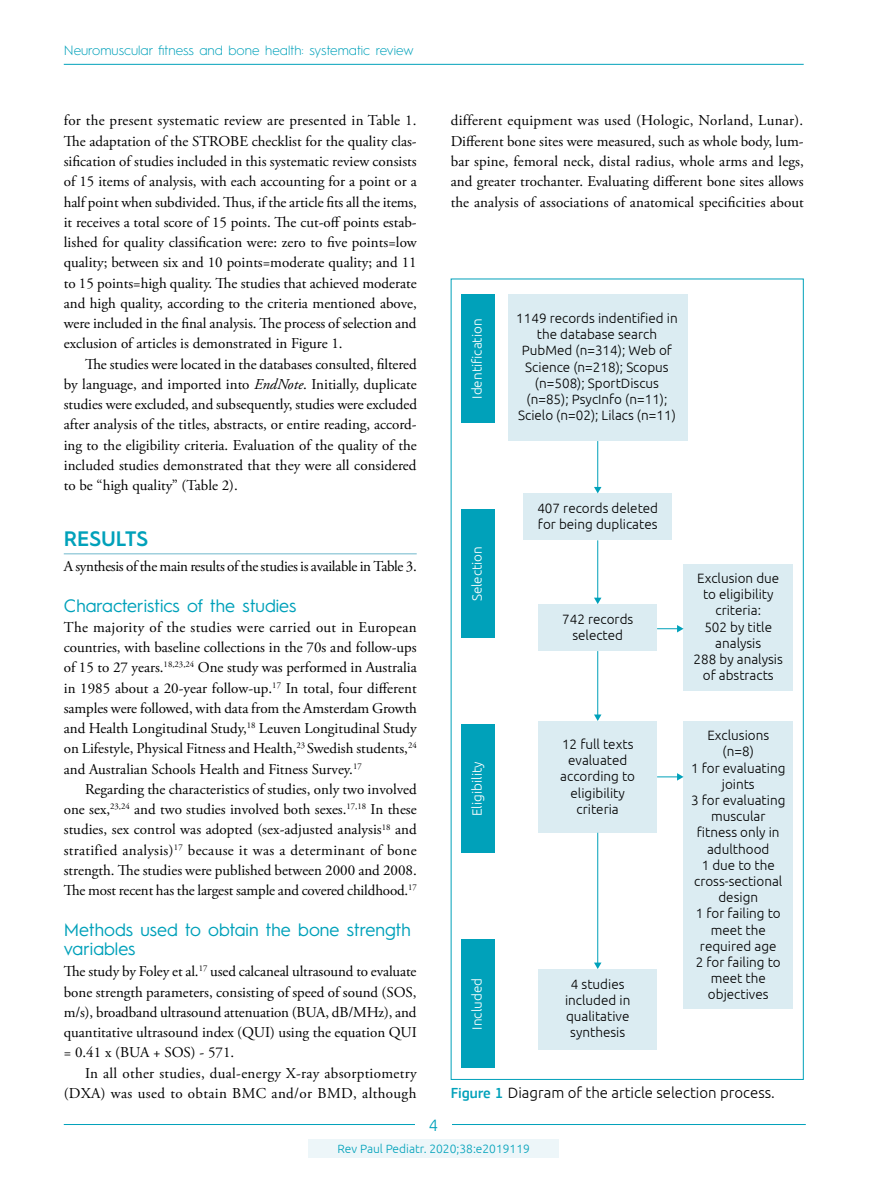
<style>
.page{position:relative;width:893px;height:1191px;background:#fff}
.page>*{position:absolute;margin:0;border:0;box-sizing:border-box;transform-origin:0 0}
.t1{font:600 21px "Hurme Geometric Sans 1";color:#00a1ba}
.t2{font:18px/19.5px "Hurme Geometric Sans 1";color:#00a1ba}
.t3{font:300 16.5px "Ubuntu";color:#00a1ba}
.t4{font:15px/20.2px "Adobe Garamond Pro";color:#000;text-align:justify}
.t5{font:15px/20.2px "Adobe Garamond Pro";letter-spacing:.02em;color:#000;text-align:right}
.t6{font:15px "Adobe Garamond Pro";letter-spacing:-.025em;color:#000}
.t7{font:300 15px "Ubuntu";color:#000}
.t8{font:300 13.5px/16.2px "Ubuntu";color:#000;text-align:center}
.t9{font:300 13.5px "Hurme Geometric Sans 1";color:#00a1ba}
.t10{font:300 13.5px "Ubuntu";color:#fff}
.t11{font:300 12px "Ubuntu";color:#00a1ba}
.s1{font-style:italic}
.s2{font-family:"PF Square Sans Pro";font-weight:500;color:#00a1ba}
</style>
<div class="page">
<hr style="left:64px;top:64px;width:740px;height:1px;background:#00a1ba">
<hr style="left:64px;top:1124px;width:742px;height:1px;background:#00a1ba">
<div style="left:415px;top:1111px;width:37px;height:25px;background:#fff"></div>
<div style="left:309px;top:1138px;width:250px;height:19px;background:#edf6f9"></div>
<hr style="left:64px;top:553px;width:353px;height:1px;background:#a0d0dd">
<div style="left:461px;top:294px;width:34px;height:129px;background:#00a1ba"></div>
<div style="left:461px;top:509px;width:34px;height:129px;background:#00a1ba"></div>
<div style="left:461px;top:724px;width:34px;height:129px;background:#00a1ba"></div>
<div style="left:461px;top:939px;width:34px;height:129px;background:#00a1ba"></div>
<div style="left:508px;top:294px;width:180px;height:147px;background:#dbecf2"></div>
<div style="left:523px;top:493px;width:149px;height:47px;background:#dbecf2"></div>
<div style="left:538px;top:604px;width:119px;height:47px;background:#dbecf2"></div>
<div style="left:538px;top:721px;width:119px;height:111px;background:#dbecf2"></div>
<div style="left:538px;top:969px;width:119px;height:80px;background:#dbecf2"></div>
<div style="left:683px;top:564px;width:110px;height:126px;background:#dbecf2"></div>
<div style="left:683px;top:721px;width:110px;height:287px;background:#dbecf2"></div>
<hr style="left:597px;top:441px;width:1px;height:47px;background:#00a1ba">
<svg style="left:594px;top:487px;width:7px;height:6px"></svg>
<hr style="left:597px;top:540px;width:1px;height:59px;background:#00a1ba">
<svg style="left:594px;top:597px;width:7px;height:7px"></svg>
<hr style="left:597px;top:651px;width:1px;height:64px;background:#00a1ba">
<svg style="left:594px;top:714px;width:7px;height:7px"></svg>
<hr style="left:597px;top:832px;width:1px;height:131px;background:#00a1ba">
<svg style="left:594px;top:962px;width:7px;height:7px"></svg>
<svg style="left:657px;top:625px;width:26px;height:7px"></svg>
<svg style="left:657px;top:773px;width:26px;height:7px"></svg>
<p class="t9" style="left:64px;top:41px;width:351px">Neuromuscular fitness and bone health: systematic review</p>
<p class="t4" style="left:64px;top:111px;width:355px">for the present systematic review are presented in Table 1.<br>The adaptation of the STROBE checklist for the quality clas&shy;sification of studies included in this systematic review consists of 15 items of analysis, with each accounting for a point or a half point when subdivided. Thus, if the article fits all the items, it receives a total score of 15 points. The cut-off points estab&shy;lished for quality classification were: zero to five points=low quality; between six and 10 points=moderate quality; and 11 to 15 points=high quality. The studies that achieved moderate and high quality, according to the criteria mentioned above, were included in the final analysis. The process of selection and exclusion of articles is demonstrated in Figure 1.</p>
<p class="t4" style="left:64px;top:354px;width:355px;text-indent:21px">The studies were located in the databases consulted, filtered by language, and imported into <span class="s1">EndNote</span>. Initially, duplicate studies were excluded, and subsequently, studies were excluded after analysis of the titles, abstracts, or entire reading, accord&shy;ing to the eligibility criteria. Evaluation of the quality of the included studies demonstrated that they were all considered to be “high quality” (Table 2).</p>
<h1 class="t1" style="left:64px;top:524px;width:86px">RESULTS</h1>
<p class="t6" style="left:64px;top:557px;width:354px">A synthesis of the main results of the studies is available in Table 3.</p>
<p class="t2" style="left:64px;top:594px;width:234px">Characteristics of the studies</p>
<p class="t4" style="left:64px;top:617px;width:355px">The majority of the studies were carried out in European countries, with baseline collections in the 70s and follow-ups of 15 to 27 years.<sup>18,23,24</sup> One study was performed in Australia in 1985 about a 20-year follow-up.<sup>17</sup> In total, four different samples were followed, with data from the Amsterdam Growth and Health Longitudinal Study,<sup>18</sup> Leuven Longitudinal Study on Lifestyle, Physical Fitness and Health,<sup>23</sup> Swedish students,<sup>24 </sup>and Australian Schools Health and Fitness Survey.<sup>17</sup></p>
<p class="t4" style="left:64px;top:779px;width:354px;text-indent:21px">Regarding the characteristics of studies, only two involved one sex,<sup>23,24</sup> and two studies involved both sexes.<sup>17,18</sup> In these studies, sex control was adopted (sex-adjusted analysis<sup>18</sup> and stratified analysis)<sup>17</sup> because it was a determinant of bone strength. The studies were published between 2000 and 2008.<br>The most recent has the largest sample and covered childhood.<sup>17</sup></p>
<p class="t2" style="left:64px;top:918px;width:349px">Methods used to obtain the bone strength variables</p>
<p class="t4" style="left:64px;top:962px;width:354px">The study by Foley et al.<sup>17</sup> used calcaneal ultrasound to evaluate bone strength parameters, consisting of speed of sound (SOS, m/s), broadband ultrasound attenuation (BUA, dB/MHz), and quantitative ultrasound index (QUI) using the equation QUI = 0.41 x (BUA + SOS) - 571.</p>
<p class="t5" style="left:64px;top:1063px;width:355px">In all other studies, dual-energy X-ray absorptiometry (DXA) was used to obtain BMC and/or BMD, although</p>
<p class="t4" style="left:451px;top:111px;width:355px">different equipment was used (Hologic, Norland, Lunar).<br>Different bone sites were measured, such as whole body, lum&shy;bar spine, femoral neck, distal radius, whole arms and legs, and greater trochanter. Evaluating different bone sites allows the analysis of associations of anatomical specificities about</p>
<p class="t10" style="left:469px;top:399px;width:82px;rotate:-90deg">Identification</p>
<p class="t10" style="left:469px;top:601px;width:57px;rotate:-90deg">Selection</p>
<p class="t10" style="left:469px;top:816px;width:56px;rotate:-90deg">Eligibility</p>
<p class="t10" style="left:469px;top:1029px;width:53px;rotate:-90deg">Included</p>
<p class="t8" style="left:516px;top:310px;width:163px">1149 records indentified in the database search<br>PubMed (n=314); Web of<br>Science (n=218); Scopus (n=508); SportDiscus (n=85); PsycInfo (n=11);<br>Scielo (n=02); Lilacs (n=11)</p>
<p class="t8" style="left:537px;top:499px;width:122px;text-align:left">407 records deleted for being duplicates</p>
<p class="t8" style="left:562px;top:610px;width:73px">742 records selected</p>
<p class="t8" style="left:560px;top:735px;width:76px">12 full texts evaluated according to eligibility criteria</p>
<p class="t8" style="left:565px;top:975px;width:67px">4 studies included in qualitative synthesis</p>
<p class="t8" style="left:694px;top:570px;width:91px">Exclusion due to eligibility criteria:<br>502 by title analysis<br>288 by analysis of abstracts</p>
<p class="t8" style="left:691px;top:727px;width:96px">Exclusions (n=8)<br>1 for evaluating joints<br>3 for evaluating muscular fitness only in adulthood<br>1 due to the cross-sectional design<br>1 for failing to meet the required age<br>2 for failing to meet the objectives</p>
<p class="t7" style="left:451px;top:1083px;width:326px"><span class="s2">Figure 1</span> Diagram of the article selection process.</p>
<p class="t3" style="left:429px;top:1114px;width:11px">4</p>
<p class="t11" style="left:338px;top:1141px;width:194px">Rev Paul Pediatr. 2020;38:e2019119</p>
</div>
